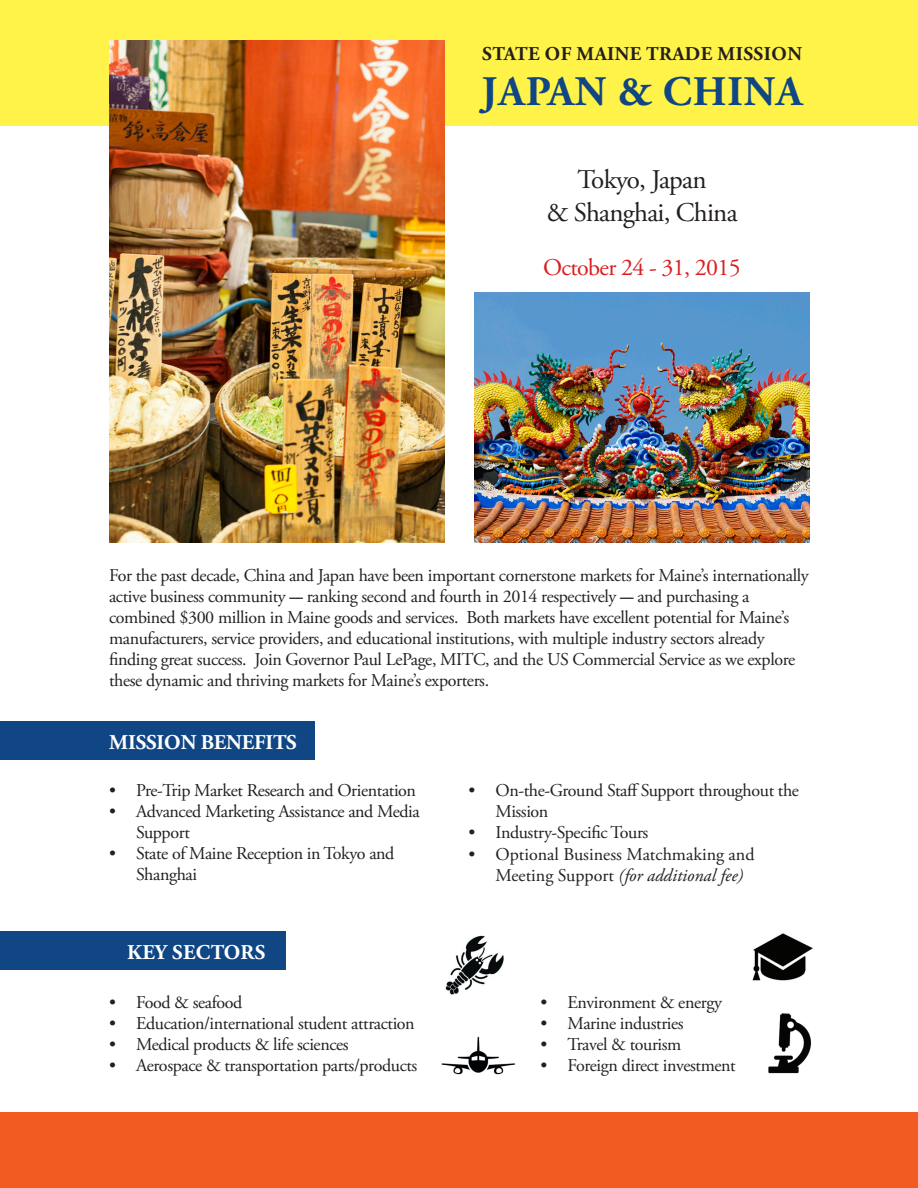
<style>
.page{position:relative;width:918px;height:1188px;background:#fff}
.page>*{position:absolute;margin:0;border:0;box-sizing:border-box;transform-origin:0 0}
.t1{font:700 42px "Adobe Garamond Pro";letter-spacing:.02em;color:#0f4683}
.t2{font:27px/32.4px "Adobe Garamond Pro";letter-spacing:-.025em;color:#231f20;text-align:center}
.t3{font:24px "Adobe Garamond Pro";letter-spacing:-.025em;color:#da1e1f}
.t4{font:700 21px "Adobe Garamond Pro";letter-spacing:-.01em;color:#fff}
.t5{font:700 21px "Adobe Garamond Pro";letter-spacing:.015em;color:#fff}
.t6{font:700 19.5px "Adobe Garamond Pro";letter-spacing:.02em;color:#231f20}
.t7{font:18px/21px "Adobe Garamond Pro";letter-spacing:-.02em;color:#231f20}
.t8{font:18px/21.6px "Adobe Garamond Pro";color:#231f20}
.s1{font-weight:700}
.s2{font-style:italic}
</style>
<div class="page">
<div style="left:0;top:721px;width:314px;height:39px;background:#0f4683"></div>
<div style="left:0;top:0;width:918px;height:125px;background:#fff34a"></div>
<div style="left:0;top:931px;width:285px;height:39px;background:#0f4683"></div>
<img style="left:109px;top:40px;width:336px;height:502px">
<img style="left:474px;top:293px;width:336px;height:249px">
<div style="left:0;top:1112px;width:918px;height:76px;background:#f25b21"></div>
<img style="left:445px;top:935px;width:59px;height:60px">
<img style="left:441px;top:1036px;width:74px;height:39px">
<img style="left:752px;top:933px;width:61px;height:48px">
<img style="left:768px;top:1013px;width:44px;height:61px">
<p class="t6" style="left:482px;top:42px;width:321px">STATE OF MAINE TRADE MISSION</p>
<p class="t1" style="left:482px;top:67px;width:322px">JAPAN &amp; CHINA</p>
<p class="t2" style="left:547px;top:164px;width:193px">Tokyo, Japan<br>&amp; Shanghai, China</p>
<p class="t3" style="left:543px;top:253px;width:199px">October 24 - 31, 2015</p>
<p class="t7" style="left:109px;top:565px;width:701px">For the past decade, China and Japan have been important cornerstone markets for Maine’s internationally active business community <span class="s1">-</span> ranking second and fourth in 2014 respectively <span class="s1">-</span> and purchasing a combined $300 million in Maine goods and services. Both markets have excellent potential for Maine’s manufacturers, service providers, and educational institutions, with multiple industry sectors already finding great success. Join Governor Paul LePage, MITC, and the US Commercial Service as we explore these dynamic and thriving markets for Maine’s exporters.</p>
<p class="t4" style="left:109px;top:730px;width:189px">MISSION BENEFITS</p>
<p class="t7" style="left:109px;top:780px;width:309px">• Pre-Trip Market Research and Orientation</p>
<p class="t7" style="left:136px;top:801px;width:285px;text-indent:-27px">• Advanced Marketing Assistance and Media<br>Support</p>
<p class="t7" style="left:136px;top:843px;width:260px;text-indent:-27px">• State of Maine Reception in Tokyo and<br>Shanghai</p>
<p class="t5" style="left:127px;top:940px;width:140px">KEY SECTORS</p>
<p class="t7" style="left:109px;top:992px;width:135px">• Food &amp; seafood</p>
<p class="t7" style="left:109px;top:1013px;width:307px">• Education/international student attraction</p>
<p class="t7" style="left:109px;top:1034px;width:241px">• Medical products &amp; life sciences</p>
<p class="t7" style="left:109px;top:1055px;width:310px">• Aerospace &amp; transportation parts/products</p>
<p class="t7" style="left:496px;top:780px;width:305px;text-indent:-27px">• On-the-Ground Staff Support throughout the<br>Mission</p>
<p class="t7" style="left:469px;top:822px;width:181px">• Industry-Specific Tours</p>
<p class="t8" style="left:496px;top:844px;width:261px;text-indent:-27px">• Optional Business Matchmaking and<br>Meeting Support <span class="s2">(for additional fee)</span></p>
<p class="t7" style="left:541px;top:992px;width:183px">• Environment &amp; energy</p>
<p class="t7" style="left:541px;top:1013px;width:145px">• Marine industries</p>
<p class="t7" style="left:541px;top:1034px;width:142px">• Travel &amp; tourism</p>
<p class="t7" style="left:541px;top:1055px;width:197px">• Foreign direct investment</p>
</div>
